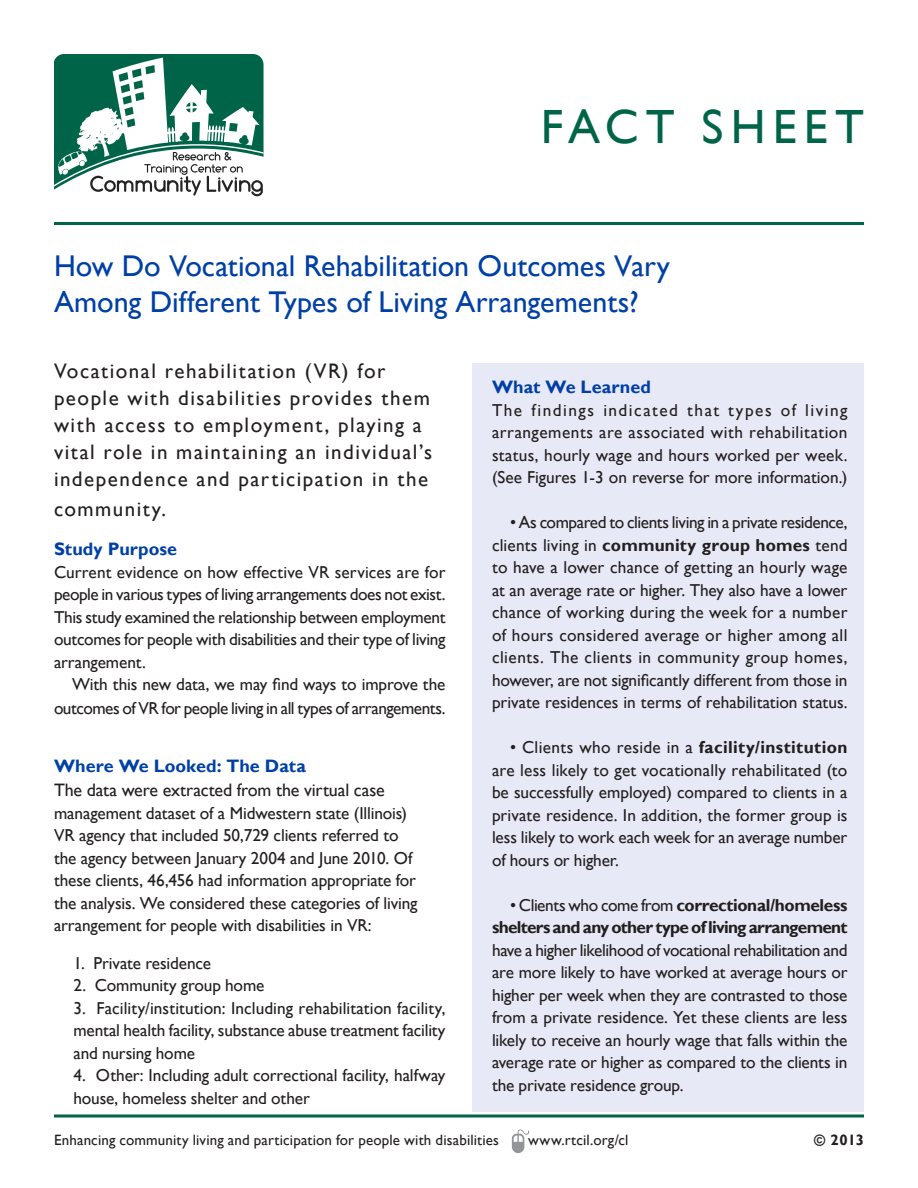
<style>
.page{position:relative;width:918px;height:1188px;background:#fff}
.page>*{position:absolute;margin:0;border:0;box-sizing:border-box;transform-origin:0 0}
.t1{font:48px "Gill Sans";letter-spacing:.145em;color:#006548}
.Headline{font:30px/36px "Gill Sans";color:#0040a6}
.t2{font:21px/27px "Gill Sans";letter-spacing:.07em;color:#231f20}
.t3{font:18px/24px "Gill Sans";letter-spacing:-.01em;color:#231f20}
.Subhead{font:700 18px "Gill Sans";letter-spacing:.005em;color:#0040a6}
.Body_Copy{font:17.25px/22.5px "Gill Sans";letter-spacing:-.01em;color:#231f20;text-align:justify}
.Body_Copy_First_Para{font:17.25px/22.5px "Gill Sans";letter-spacing:-.005em;color:#231f20;text-align:justify}
.t4{font:15px "Gill Sans";letter-spacing:.01em;color:#231f20}
.Page_Number{font:700 15px "Gill Sans";color:#231f20}
.s1{font-weight:700;color:#0040a6}
.s2{font-weight:700}
</style>
<div class="page">
<svg style="left:512px;top:1129px;width:17px;height:24px"></svg>
<svg style="left:54px;top:54px;width:210px;height:142px"></svg>
<hr style="left:54px;top:222px;width:810px;height:3px;background:#006548">
<svg style="left:54px;top:1114px;width:810px;height:4px;background:#3f8b75"></svg>
<div style="left:472px;top:363px;width:392px;height:748px;background:#e8e9f6"></div>
<p class="t1" style="left:541px;top:99px;width:325px">FACT SHEET</p>
<p class="Headline" style="left:54px;top:248px;width:617px">How Do Vocational Rehabilitation Outcomes Vary<br>Among Different Types of Living Arrangements?</p>
<p class="t2" style="left:54px;top:357px;width:380px">Vocational rehabilitation (VR) for people with disabilities provides them with access to employment, playing a vital role in maintaining an individual’s independence and participation in the</p>
<p class="t2" style="left:54px;top:495px;width:114px">community.</p>
<p class="Subhead" style="left:54px;top:538px;width:125px">Study Purpose</p>
<p class="Body_Copy_First_Para" style="left:54px;top:561px;width:393px">Current evidence on how effective VR services are for people in various types of living arrangements does not exist.<br>This study examined the relationship between employment outcomes for people with disabilities and their type of living arrangement.</p>
<p class="Body_Copy" style="left:54px;top:673px;width:393px;line-height:24px;text-align:right">With this new data, we may find ways to improve the outcomes of VR for people living in all types of arrangements.</p>
<p class="t3" style="left:54px;top:755px;width:332px"><span class="s1">Where We Looked: The Data<br></span>The data were extracted from the virtual case</p>
<p class="Body_Copy" style="left:54px;top:802px;width:365px;text-align:left">management dataset of a Midwestern state (Illinois)<br>VR agency that included 50,729 clients referred to the agency between January 2004 and June 2010. Of these clients, 46,456 had information appropriate for the analysis. We considered these categories of living arrangement for people with disabilities in VR:</p>
<p class="Body_Copy" style="left:74px;top:952px;width:139px">1. Private residence</p>
<p class="Body_Copy" style="left:74px;top:975px;width:192px">2. Community group home</p>
<p class="Body_Copy" style="left:74px;top:997px;width:374px">3. Facility/institution: Including rehabilitation facility, mental health facility, substance abuse treatment facility and nursing home</p>
<p class="Body_Copy" style="left:74px;top:1065px;width:373px">4. Other: Including adult correctional facility, halfway house, homeless shelter and other</p>
<p class="Subhead" style="left:492px;top:377px;width:160px">What We Learned</p>
<p class="Body_Copy_First_Para" style="left:492px;top:399px;width:357px">The findings indicated that types of living arrangements are associated with rehabilitation status, hourly wage and hours worked per week. (See Figures 1-3 on reverse for more information.)</p>
<p class="Body_Copy" style="left:492px;top:512px;width:357px;text-indent:18px">• As compared to clients living in a private residence, clients living in <span class="s2">community group homes</span> tend to have a lower chance of getting an hourly wage at an average rate or higher. They also have a lower chance of working during the week for a number of hours considered average or higher among all clients. The clients in community group homes, however, are not significantly different from those in private residences in terms of rehabilitation status.</p>
<p class="Body_Copy" style="left:492px;top:737px;width:357px;text-indent:18px">• Clients who reside in a <span class="s2">facility/institution </span>are less likely to get vocationally rehabilitated (to be successfully employed) compared to clients in a private residence. In addition, the former group is less likely to work each week for an average number of hours or higher.</p>
<p class="Body_Copy" style="left:492px;top:894px;width:357px;text-indent:18px">• Clients who come from <span class="s2">correctional/homeless shelters and any other type of living arrangement </span>have a higher likelihood of vocational rehabilitation and are more likely to have worked at average hours or higher per week when they are contrasted to those from a private residence. Yet these clients are less likely to receive an hourly wage that falls within the average rate or higher as compared to the clients in the private residence group.</p>
<p class="t4" style="left:54px;top:1132px;width:447px">Enhancing community living and participation for people with disabilities</p>
<p class="t4" style="left:528px;top:1132px;width:102px">www.rtcil.org/cl</p>
<p class="Page_Number" style="left:814px;top:1131px;width:51px">© 2013</p>
</div>
